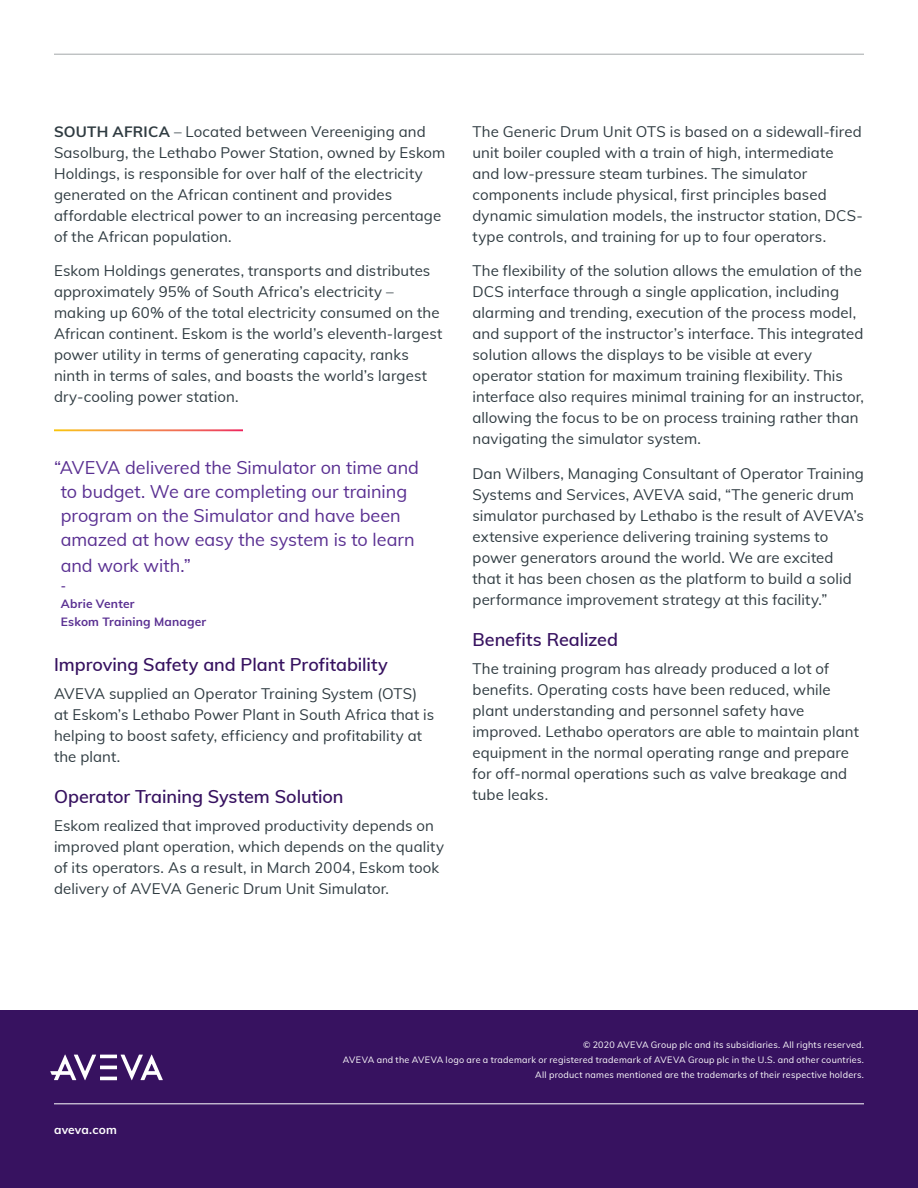
<style>
.page{position:relative;width:918px;height:1188px;background:#fff}
.page>*{position:absolute;margin:0;border:0;box-sizing:border-box;transform-origin:0 0}
.Pull_Quote{font:18px/24.3px "Muli";color:#5a3092}
.Subheadlines{font:600 18px "Muli";color:#371260}
.Body_Copy{font:15px/21px "Muli";letter-spacing:.005em;color:#2f3b41}
.Pull_Quote_Author_Ti{font:700 12px/18px "Muli";letter-spacing:.015em;color:#5a3092}
.t1{font:700 12px "Muli";letter-spacing:.01em;color:#fff}
.t2{font:9px/15px "Muli";letter-spacing:.025em;color:#fff;text-align:right}
.s1{font-weight:700}
</style>
<div class="page">
<div style="left:0;top:1010px;width:918px;height:178px;background:#371260"></div>
<hr style="left:100px;top:1077px;width:17px;height:3px;background:#fff">
<hr style="left:100px;top:1066px;width:17px;height:3px;background:#fff">
<hr style="left:100px;top:1055px;width:17px;height:3px;background:#fff">
<svg style="left:50px;top:1055px;width:46px;height:25px"></svg>
<svg style="left:121px;top:1055px;width:42px;height:25px"></svg>
<hr style="left:54px;top:1104px;width:810px;height:1px;background:#fff">
<hr style="left:54px;top:54px;width:810px;height:1px;background:#a3a7a9">
<p class="Body_Copy" style="left:54px;top:120px;width:393px"><span class="s1">SOUTH AFRICA</span> – Located between Vereeniging and Sasolburg, the Lethabo Power Station, owned by Eskom Holdings, is responsible for over half of the electricity generated on the African continent and provides affordable electrical power to an increasing percentage of the African population.</p>
<p class="Body_Copy" style="left:54px;top:260px;width:390px">Eskom Holdings generates, transports and distributes approximately 95% of South Africa’s electricity – making up 60% of the total electricity consumed on the African continent. Eskom is the world’s eleventh-largest power utility in terms of generating capacity, ranks ninth in terms of sales, and boasts the world’s largest dry-cooling power station.</p>
<p class="Pull_Quote" style="left:61px;top:455px;width:360px;text-indent:-7px">“AVEVA delivered the Simulator on time and to budget. We are completing our training program on the Simulator and have been amazed at how easy the system is to learn and work with.”</p>
<p class="Pull_Quote_Author_Ti" style="left:61px;top:576px;width:7px">-</p>
<p class="Pull_Quote_Author_Ti" style="left:61px;top:594px;width:147px">Abrie Venter<br>Eskom Training Manager</p>
<p class="Subheadlines" style="left:54px;top:652px;width:335px">Improving Safety and Plant Profitability</p>
<p class="Body_Copy" style="left:54px;top:683px;width:382px">AVEVA supplied an Operator Training System (OTS) at Eskom’s Lethabo Power Plant in South Africa that is helping to boost safety, efficiency and profitability at the plant.</p>
<p class="Subheadlines" style="left:54px;top:784px;width:291px">Operator Training System Solution</p>
<p class="Body_Copy" style="left:54px;top:815px;width:392px">Eskom realized that improved productivity depends on improved plant operation, which depends on the quality of its operators. As a result, in March 2004, Eskom took delivery of AVEVA Generic Drum Unit Simulator.</p>
<p class="Body_Copy" style="left:472px;top:120px;width:392px">The Generic Drum Unit OTS is based on a sidewall-fired unit boiler coupled with a train of high, intermediate and low-pressure steam turbines. The simulator components include physical, first principles based dynamic simulation models, the instructor station, DCS&shy;type controls, and training for up to four operators.</p>
<p class="Body_Copy" style="left:472px;top:260px;width:393px">The flexibility of the solution allows the emulation of the DCS interface through a single application, including alarming and trending, execution of the process model, and support of the instructor’s interface. This integrated solution allows the displays to be visible at every operator station for maximum training flexibility. This interface also requires minimal training for an instructor, allowing the focus to be on process training rather than navigating the simulator system.</p>
<p class="Body_Copy" style="left:472px;top:462px;width:393px">Dan Wilbers, Managing Consultant of Operator Training Systems and Services, AVEVA said, “The generic drum simulator purchased by Lethabo is the result of AVEVA’s extensive experience delivering training systems to power generators around the world. We are excited that it has been chosen as the platform to build a solid performance improvement strategy at this facility.”</p>
<p class="Subheadlines" style="left:472px;top:627px;width:147px">Benefits Realized</p>
<p class="Body_Copy" style="left:472px;top:657px;width:388px">The training program has already produced a lot of benefits. Operating costs have been reduced, while plant understanding and personnel safety have improved. Lethabo operators are able to maintain plant equipment in the normal operating range and prepare for off-normal operations such as valve breakage and tube leaks.</p>
<p class="t1" style="left:54px;top:1121px;width:64px">aveva.com</p>
<p class="t2" style="left:343px;top:1036px;width:523px">© 2020 AVEVA Group plc and its subsidiaries. All rights reserved.<br>AVEVA and the AVEVA logo are a trademark or registered trademark of AVEVA Group plc in the U.S. and other countries.<br>All product names mentioned are the trademarks of their respective holders.</p>
</div>
